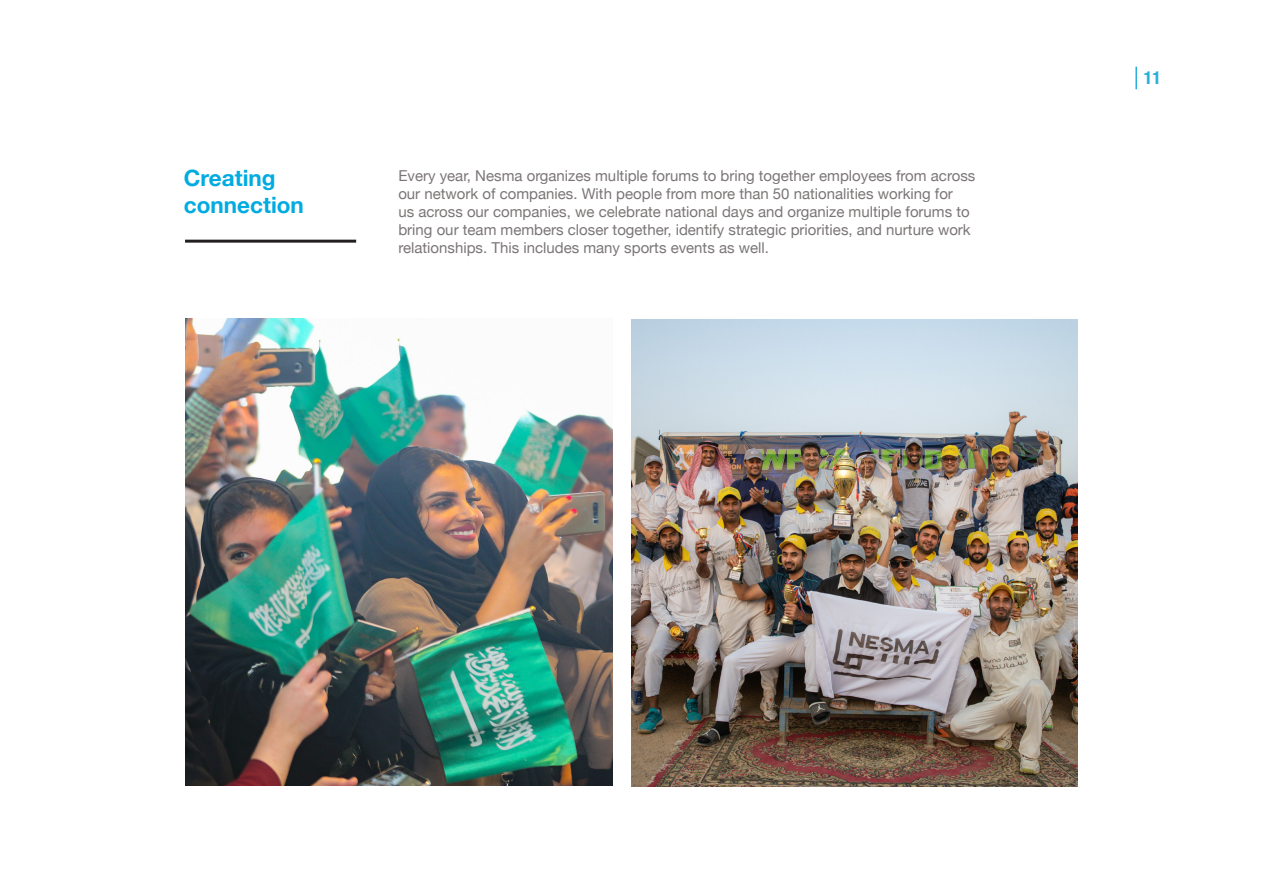
<style>
.page{position:relative;width:1263px;height:893px;background:#fff}
.page>*{position:absolute;margin:0;border:0;box-sizing:border-box;transform-origin:0 0}
.t1{font:700 22.5px/27px "Helvetica Neue";color:#00abe1}
.t2{font:700 condensed 18px "Helvetica Neue";color:#27b0da}
.t3{font:15px/18px "Helvetica Neue";color:#7b7676}
</style>
<div class="page">
<hr style="left:1135px;top:67px;width:2px;height:22px;background:#27b0da">
<img style="left:185px;top:318px;width:427px;height:467px">
<hr style="left:185px;top:240px;width:171px;height:3px;background:#231f20">
<img style="left:631px;top:320px;width:446px;height:467px">
<p class="t1" style="left:184px;top:165px;width:121px">Creating connection</p>
<p class="t3" style="left:398px;top:168px;width:578px">Every year, Nesma organizes multiple forums to bring together employees from across our network of companies. With people from more than 50 nationalities working for<br>us across our companies, we celebrate national days and organize multiple forums to bring our team members closer together, identify strategic priorities, and nurture work relationships. This includes many sports events as well.</p>
<p class="t2" style="left:1144px;top:63px;width:19px">11</p>
</div>
